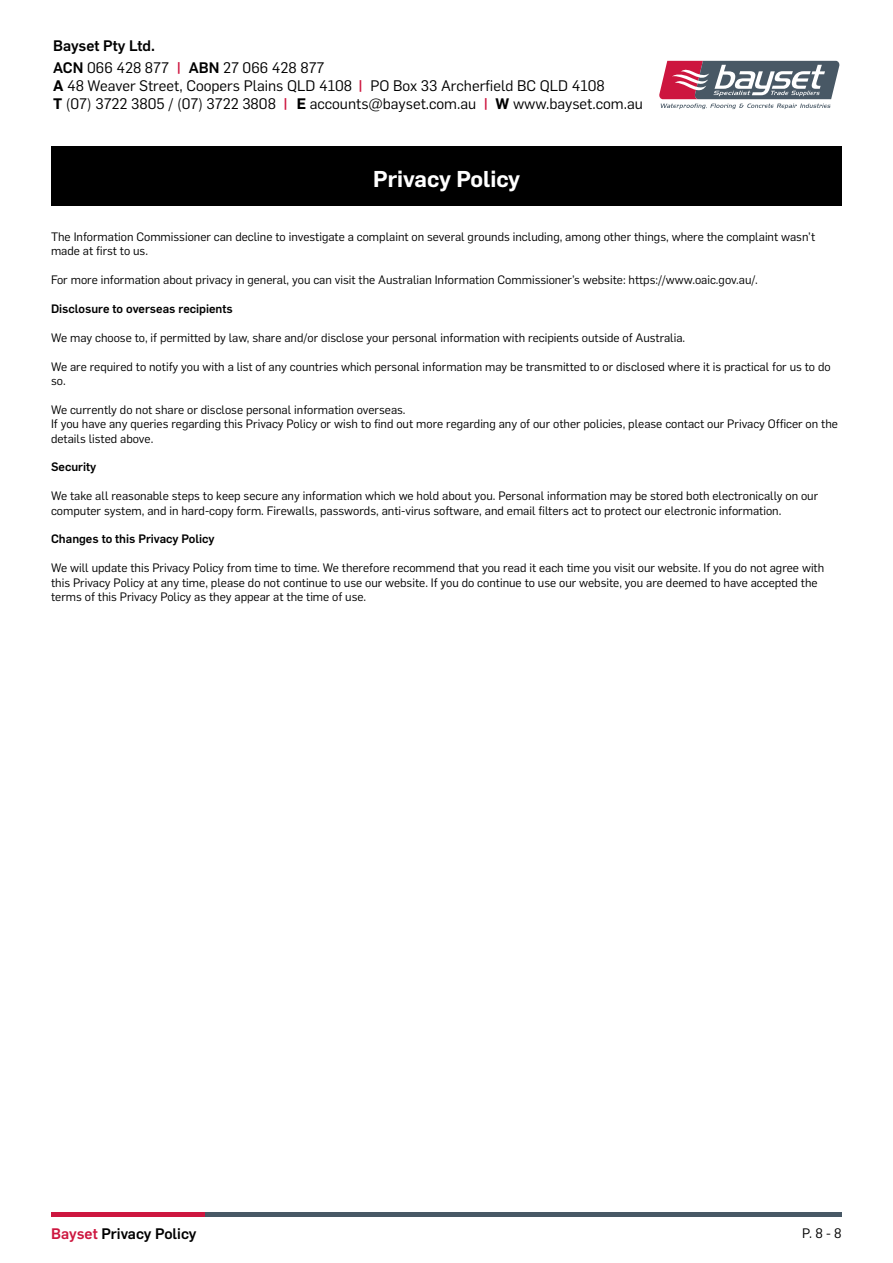
<style>
.page{position:relative;width:893px;height:1263px;background:#fff}
.page>*{position:absolute;margin:0;border:0;box-sizing:border-box;transform-origin:0 0}
.t1{font:600 22.5px "Flama";color:#fff}
.t2{font:15px/22.2px "Flama";color:#000}
.t3{font:500 15px "Flama";color:#000}
.t4{font:500 15px "Flama";color:#cd163f}
.t5{font:13.5px "Flama";color:#000}
.t6{font:12px/14.4px "Flama";color:#000}
.t7{font:500 12px "Flama";color:#000}
.s1{font-weight:500}
.s2{font-weight:500;color:#cd163f}
.s3{font-weight:600}
.s4{color:#cd163f}
</style>
<div class="page">
<hr style="left:51px;top:1212px;width:154px;height:4px;background:#cd163f">
<hr style="left:205px;top:1212px;width:637px;height:4px;background:#485865">
<div style="left:51px;top:147px;width:791px;height:59px;background:#000"></div>
<svg style="left:659px;top:61px;width:181px;height:48px"></svg>
<p class="t2" style="left:53px;top:33px;width:273px"><span class="s1">Bayset Pty Ltd.<br>ACN</span> 066 428 877 <span class="s2">|</span> <span class="s1">ABN</span> 27 066 428 877</p>
<p class="t2" style="left:53px;top:76px;width:553px;line-height:18px"><span class="s3">A</span> 48 Weaver Street, Coopers Plains QLD 4108 PO Box 33 Archerfield BC QLD 4108<br><span class="s3">T</span> (07) 3722 3805 / (07) 3722 3808 <span class="s2">|</span> <span class="s3">E</span> accounts@bayset.com.au <span class="s2">|</span></p>
<p class="t4" style="left:358px;top:75px;width:6px">|</p>
<p class="t2" style="left:496px;top:92px;width:149px"><span class="s3">W</span> www.bayset.com.au</p>
<h1 class="t1" style="left:373px;top:163px;width:149px">Privacy Policy</h1>
<p class="t6" style="left:51px;top:229px;width:766px">The Information Commissioner can decline to investigate a complaint on several grounds including, among other things, where the complaint wasn’t made at first to us.</p>
<p class="t6" style="left:51px;top:272px;width:708px">For more information about privacy in general, you can visit the Australian Information Commissioner’s website: https://www.oaic.gov.au/.</p>
<p class="t7" style="left:51px;top:300px;width:183px">Disclosure to overseas recipients</p>
<p class="t6" style="left:51px;top:330px;width:636px">We may choose to, if permitted by law, share and/or disclose your personal information with recipients outside of Australia.</p>
<p class="t6" style="left:51px;top:358px;width:781px">We are required to notify you with a list of any countries which personal information may be transmitted to or disclosed where it is practical for us to do so.</p>
<p class="t6" style="left:51px;top:402px;width:788px">We currently do not share or disclose personal information overseas.<br>If you have any queries regarding this Privacy Policy or wish to find out more regarding any of our other policies, please contact our Privacy Officer on the details listed above.</p>
<p class="t7" style="left:51px;top:458px;width:47px">Security</p>
<p class="t6" style="left:51px;top:488px;width:769px">We take all reasonable steps to keep secure any information which we hold about you. Personal information may be stored both electronically on our computer system, and in hard-copy form. Firewalls, passwords, anti-virus software, and email filters act to protect our electronic information.</p>
<p class="t7" style="left:51px;top:530px;width:165px">Changes to this Privacy Policy</p>
<p class="t6" style="left:51px;top:560px;width:775px">We will update this Privacy Policy from time to time. We therefore recommend that you read it each time you visit our website. If you do not agree with this Privacy Policy at any time, please do not continue to use our website. If you do continue to use our website, you are deemed to have accepted the terms of this Privacy Policy as they appear at the time of use.</p>
<p class="t3" style="left:51px;top:1223px;width:147px"><span class="s4">Bayset</span> Privacy Policy</p>
<p class="t5" style="left:802px;top:1224px;width:41px">P. 8 - 8</p>
</div>
